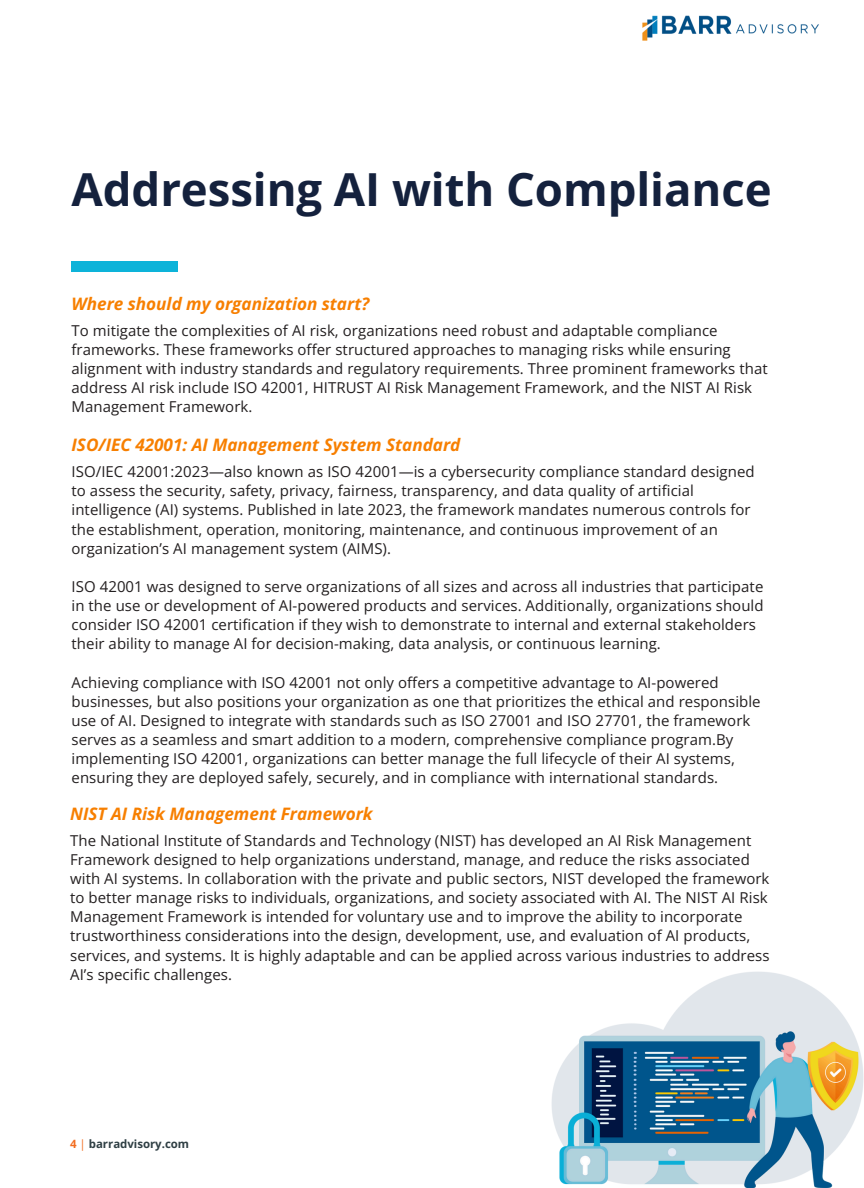
<style>
.page{position:relative;width:864px;height:1188px;background:#fff}
.page>*{position:absolute;margin:0;border:0;box-sizing:border-box;transform-origin:0 0}
.t1{font:700 45.6px "Open Sans";color:#14213d}
.t2{font:italic 700 17.1px "Open Sans";color:#f77f00}
.t3{font:15px/19.2px "Open Sans";letter-spacing:.005em;color:#231f20}
.t4{font:700 11.4px "Open Sans";color:#2f3f44}
.s1{color:#f26e22}
.s2{font-weight:400;color:#f26e22}
</style>
<div class="page">
<div style="left:72px;top:261px;width:106px;height:10px;background:#0db3d9"></div>
<img style="left:642px;top:15px;width:177px;height:26px">
<img style="left:551px;top:971px;width:313px;height:217px">
<h2 class="t1" style="left:72px;top:157px;width:702px">Addressing AI with Compliance</h2>
<h3 class="t2" style="left:72px;top:292px;width:299px">Where should my organization start?</h3>
<h2 class="t3" style="left:72px;top:320px;width:698px">To mitigate the complexities of AI risk, organizations need robust and adaptable compliance frameworks. These frameworks offer structured approaches to managing risks while ensuring alignment with industry standards and regulatory requirements. Three prominent frameworks that address AI risk include ISO 42001, HITRUST AI Risk Management Framework, and the NIST AI Risk Management Framework.</h2>
<h3 class="t2" style="left:72px;top:433px;width:390px">ISO/IEC 42001: AI Management System Standard</h3>
<h3 class="t3" style="left:72px;top:462px;width:685px">ISO/IEC 42001:2023—also known as ISO 42001—is a cybersecurity compliance standard designed to assess the security, safety, privacy, fairness, transparency, and data quality of artificial intelligence (AI) systems. Published in late 2023, the framework mandates numerous controls for the establishment, operation, monitoring, maintenance, and continuous improvement of an organization’s AI management system (AIMS).</h3>
<h3 class="t3" style="left:72px;top:577px;width:694px">ISO 42001 was designed to serve organizations of all sizes and across all industries that participate in the use or development of AI-powered products and services. Additionally, organizations should consider ISO 42001 certification if they wish to demonstrate to internal and external stakeholders their ability to manage AI for decision-making, data analysis, or continuous learning.</h3>
<h2 class="t3" style="left:72px;top:672px;width:691px">Achieving compliance with ISO 42001 not only offers a competitive advantage to AI-powered businesses, but also positions your organization as one that prioritizes the ethical and responsible use of AI. Designed to integrate with standards such as ISO 27001 and ISO 27701, the framework serves as a seamless and smart addition to a modern, comprehensive compliance program.By implementing ISO 42001, organizations can better manage the full lifecycle of their AI systems, ensuring they are deployed safely, securely, and in compliance with international standards.</h2>
<h3 class="t2" style="left:70px;top:801px;width:304px">NIST AI Risk Management Framework</h3>
<p class="t3" style="left:70px;top:830px;width:701px">The National Institute of Standards and Technology (NIST) has developed an AI Risk Management Framework designed to help organizations understand, manage, and reduce the risks associated with AI systems. In collaboration with the private and public sectors, NIST developed the framework to better manage risks to individuals, organizations, and society associated with AI. The NIST AI Risk Management Framework is intended for voluntary use and to improve the ability to incorporate trustworthiness considerations into the design, development, use, and evaluation of AI products, services, and systems. It is highly adaptable and can be applied across various industries to address AI’s specific challenges.</p>
<h1 class="t4" style="left:70px;top:1136px;width:121px"><span class="s1">4</span> <span class="s2">|</span> barradvisory.com</h1>
</div>
